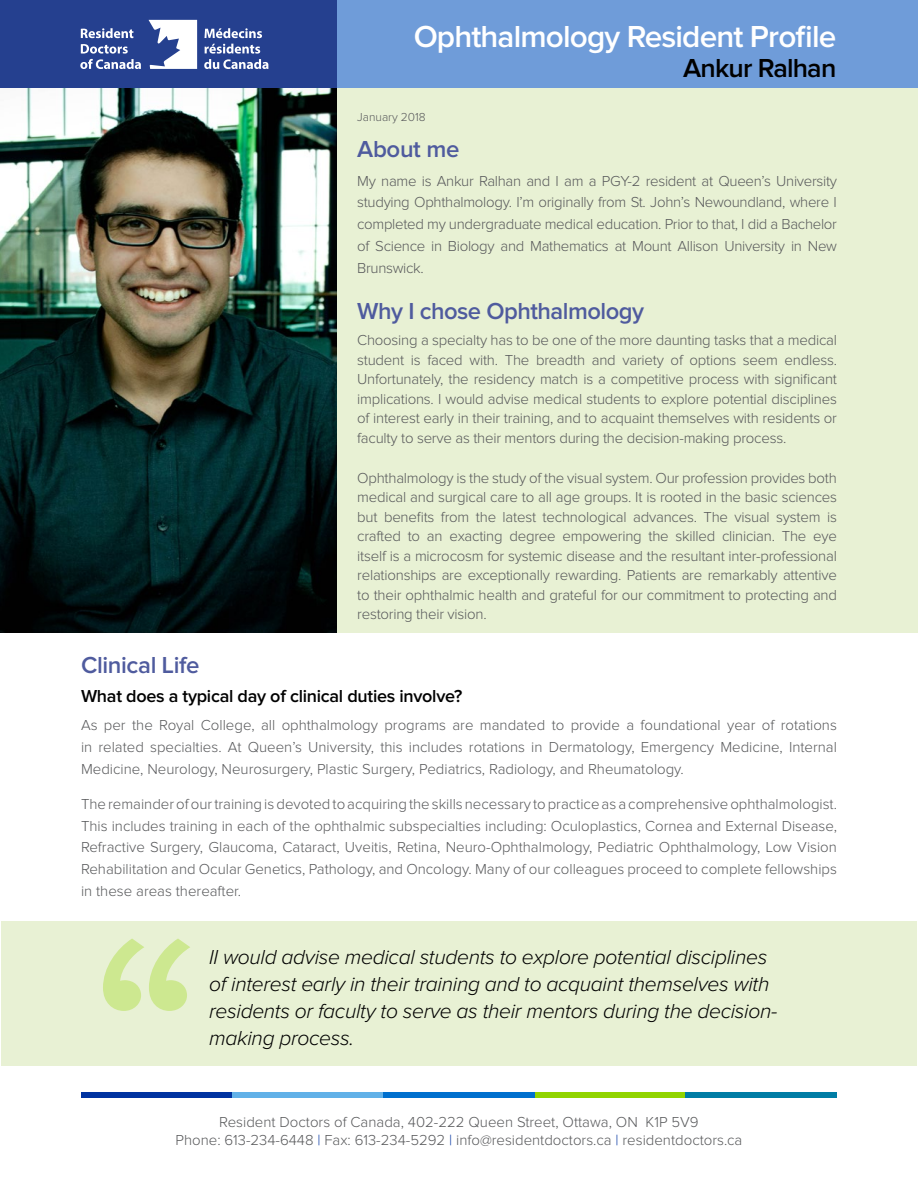
<style>
.page{position:relative;width:918px;height:1188px;background:#fff}
.page>*{position:absolute;margin:0;border:0;box-sizing:border-box;transform-origin:0 0}
.t1{font:600 31.5px "Proxima Nova";letter-spacing:-.025em;color:#fff}
.t2{font:600 27px "Proxima Nova";letter-spacing:-.03em;color:#000}
.t3{font:600 24px "Proxima Nova";letter-spacing:-.02em;color:#4f5b9e}
.t4{font:italic 300 21px/27px "Proxima Nova";letter-spacing:-.015em;color:#000}
.t5{font:600 18px "Proxima Nova";letter-spacing:-.015em;color:#000}
.t6{font:300 15px/19.5px "Proxima Nova";color:#58595b;text-align:justify}
.t7{font:300 12px "Proxima Nova";color:#58595b}
.s1{color:#0033a1}
</style>
<div class="page">
<div style="left:38px;top:0;width:880px;height:91px;background:#6f9cd9"></div>
<div style="left:0;top:0;width:337px;height:91px;background:#25408f"></div>
<svg style="left:81px;top:28px;width:52px;height:10px"></svg>
<svg style="left:80px;top:44px;width:61px;height:25px"></svg>
<svg style="left:204px;top:28px;width:58px;height:10px"></svg>
<svg style="left:204px;top:44px;width:64px;height:25px"></svg>
<svg style="left:149px;top:20px;width:48px;height:49px"></svg>
<div style="left:81px;top:1092px;width:151px;height:5px;background:#0033a1"></div>
<div style="left:232px;top:1092px;width:152px;height:5px;background:#61b1e8"></div>
<div style="left:384px;top:1092px;width:151px;height:5px;background:#0070ce"></div>
<div style="left:535px;top:1092px;width:152px;height:5px;background:#91d400"></div>
<div style="left:686px;top:1092px;width:151px;height:5px;background:#007da5"></div>
<div style="left:1px;top:921px;width:916px;height:144px;background:#e8f1d4"></div>
<svg style="left:103px;top:939px;width:87px;height:72px"></svg>
<div style="left:0;top:88px;width:918px;height:545px;background:#e8f1d4"></div>
<img style="left:0;top:88px;width:337px;height:545px">
<h1 class="t1" style="left:414px;top:19px;width:424px">Ophthalmology Resident Profile</h1>
<h2 class="t2" style="left:683px;top:53px;width:155px">Ankur Ralhan</h2>
<p class="t7" style="left:357px;top:110px;width:70px">January 2018</p>
<h3 class="t3" style="left:357px;top:136px;width:104px">About me</h3>
<p class="t6" style="left:357px;top:170px;width:481px;line-height:21.8px">My name is Ankur Ralhan and I am a PGY-2 resident at Queen’s University studying Ophthalmology. I’m originally from St. John’s Newoundland, where I completed my undergraduate medical education. Prior to that, I did a Bachelor of Science in Biology and Mathematics at Mount Allison University in New Brunswick.</p>
<h3 class="t3" style="left:357px;top:298px;width:289px">Why I chose Ophthalmology</h3>
<p class="t6" style="left:357px;top:331px;width:481px">Choosing a specialty has to be one of the more daunting tasks that a medical student is faced with. The breadth and variety of options seem endless.<br>Unfortunately, the residency match is a competitive process with significant implications. I would advise medical students to explore potential disciplines of interest early in their training, and to acquaint themselves with residents or faculty to serve as their mentors during the decision-making process.</p>
<p class="t6" style="left:357px;top:468px;width:481px">Ophthalmology is the study of the visual system. Our profession provides both medical and surgical care to all age groups. It is rooted in the basic sciences but benefits from the latest technological advances. The visual system is crafted to an exacting degree empowering the skilled clinician. The eye itself is a microcosm for systemic disease and the resultant inter-professional relationships are exceptionally rewarding. Patients are remarkably attentive to their ophthalmic health and grateful for our commitment to protecting and restoring their vision.</p>
<h3 class="t3" style="left:81px;top:652px;width:120px">Clinical Life</h3>
<p class="t5" style="left:81px;top:686px;width:383px">What does a typical day of clinical duties involve?</p>
<p class="t6" style="left:81px;top:715px;width:757px;line-height:21.8px">As per the Royal College, all ophthalmology programs are mandated to provide a foundational year of rotations in related specialties. At Queen’s University, this includes rotations in Dermatology, Emergency Medicine, Internal Medicine, Neurology, Neurosurgery, Plastic Surgery, Pediatrics, Radiology, and Rheumatology.</p>
<p class="t6" style="left:81px;top:793px;width:758px;line-height:21.8px">The remainder of our training is devoted to acquiring the skills necessary to practice as a comprehensive ophthalmologist.<br>This includes training in each of the ophthalmic subspecialties including: Oculoplastics, Cornea and External Disease, Refractive Surgery, Glaucoma, Cataract, Uveitis, Retina, Neuro-Ophthalmology, Pediatric Ophthalmology, Low Vision Rehabilitation and Ocular Genetics, Pathology, and Oncology. Many of our colleagues proceed to complete fellowships in these areas thereafter.</p>
<h3 class="t4" style="left:209px;top:943px;width:570px">II would advise medical students to explore potential disciplines of interest early in their training and to acquaint themselves with residents or faculty to serve as their mentors during the decision&shy;making process.</h3>
<p class="t6" style="left:176px;top:1113px;width:568px;line-height:18px;text-align:center">Resident Doctors of Canada, 402-222 Queen Street, Ottawa, ON K1P 5V9<br>Phone: 613-234-6448 <span class="s1">|</span> Fax: 613-234-5292 <span class="s1">|</span> info@residentdoctors.ca <span class="s1">|</span> residentdoctors.ca</p>
</div>
